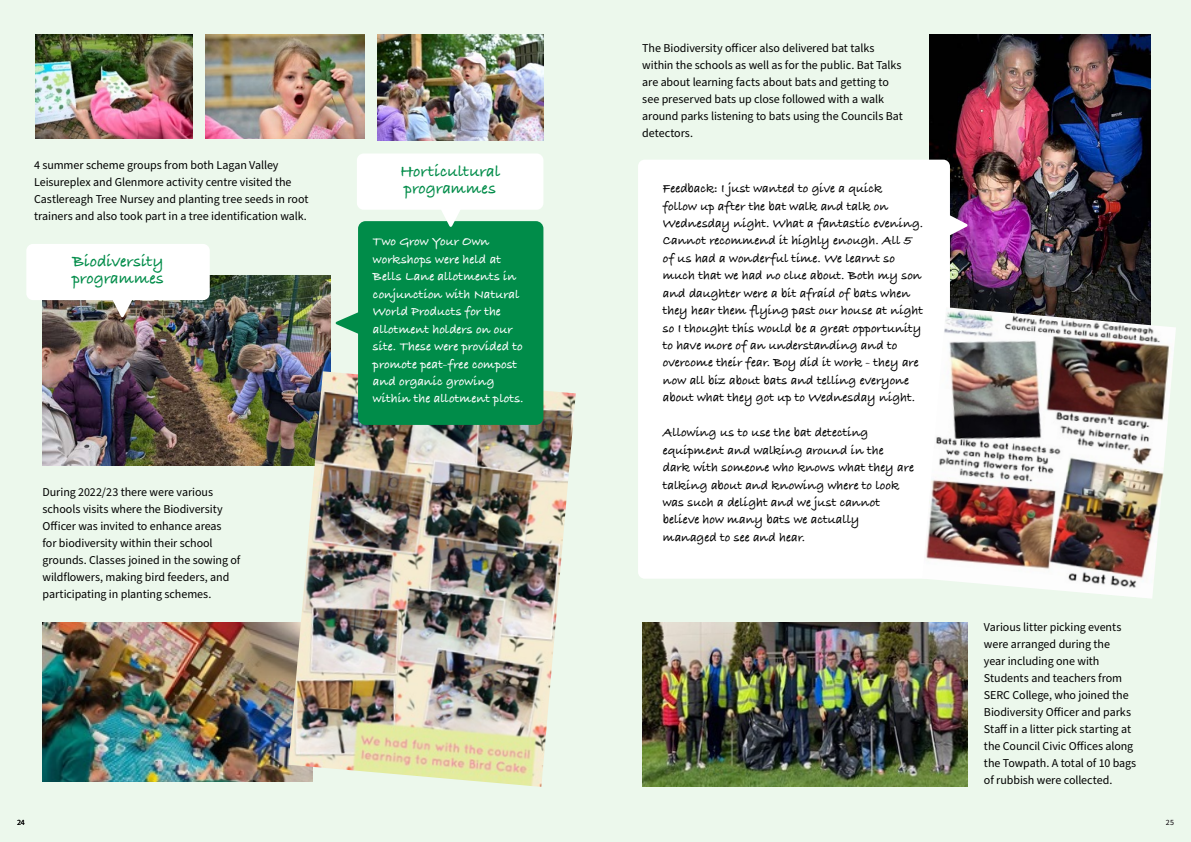
<style>
.page{position:relative;width:1191px;height:842px;background:#ecf8ec}
.page>*{position:absolute;margin:0;border:0;box-sizing:border-box;transform-origin:0 0}
.t1{font:700 17px/17px "Bradley Hand ITCTT";letter-spacing:-.005em;color:#008c49}
.t2{font:700 13.1px/17.4px "Bradley Hand ITCTT";color:#000}
.t3{font:700 13.1px/17.4px "Bradley Hand ITCTT";letter-spacing:.005em;color:#fff}
.t4{font:12px/17px "Source Sans Pro";letter-spacing:-.005em;color:#000}
.t5{font:8px "Source Sans Pro";color:#000}
.s1{color:#fff}
</style>
<div class="page">
<img style="left:930px;top:35px;width:220px;height:272px">
<div style="left:638px;top:160px;width:312px;height:419px;background:#fff;border-radius:7px"></div>
<img style="left:36px;top:35px;width:156px;height:103px">
<img style="left:205px;top:35px;width:160px;height:103px">
<img style="left:378px;top:35px;width:165px;height:105px">
<img style="left:43px;top:275px;width:288px;height:190px">
<div style="left:26px;top:244px;width:184px;height:56px;background:#fff;border-radius:7px"></div>
<svg style="left:112px;top:300px;width:21px;height:18px"></svg>
<img style="left:43px;top:622px;width:245px;height:160px">
<img style="left:288px;top:371px;width:288px;height:416px">
<svg style="left:950px;top:215px;width:18px;height:22px"></svg>
<img style="left:926px;top:307px;width:250px;height:291px">
<img style="left:642px;top:622px;width:325px;height:165px">
<div style="left:358px;top:221px;width:185px;height:204px;background:#008c49;border-radius:7px"></div>
<svg style="left:335px;top:310px;width:24px;height:26px"></svg>
<div style="left:357px;top:153px;width:186px;height:57px;background:#fff;border-radius:7px"></div>
<svg style="left:440px;top:210px;width:21px;height:17px"></svg>
<p class="t4" style="left:34px;top:157px;width:276px">4 summer scheme groups from both Lagan Valley Leisureplex and Glenmore activity centre visited the Castlereagh Tree Nursey and planting tree seeds in root trainers and also took part in a tree identification walk.</p>
<h1 class="t1" style="left:72px;top:252px;width:93px">Biodiversity programmes</h1>
<p class="t4" style="left:43px;top:484px;width:199px">During 2022/23 there were various schools visits where the Biodiversity Officer was invited to enhance areas<br>for biodiversity within their school grounds. Classes joined in the sowing of wildflowers, making bird feeders, and participating in planting schemes.</p>
<h1 class="t1" style="left:400px;top:162px;width:102px">Horticultural programmes</h1>
<p class="t3" style="left:373px;top:233px;width:152px">Two Grow Your Own workshops were held at<br>Bells Lane allotments in conjunction with Natural<br>World Products for the allotment holders on our site. These were provided to promote peat-free compost and organic growing within the allotment plots.</p>
<p class="t4" style="left:642px;top:39px;width:262px">The Biodiversity officer also delivered bat talks within the schools as well as for the public. Bat Talks are about learning facts about bats and getting to see preserved bats up close followed with a walk around parks listening to bats using the Councils Bat detectors.</p>
<p class="t2" style="left:663px;top:179px;width:262px">Feedback: I just wanted to give a quick<br>follow up after the bat walk and talk on Wednesday night. What a fantastic evening.<br>Cannot recommend it highly enough. All 5 of us had a wonderful time. We learnt so much that we had no clue about. Both my son and daughter were a bit afraid of bats when they hear them flying past our house at night so I thought this would be a great opportunity to have more of an understanding and to overcome their fear. Boy did it work - they are now all biz about bats and telling everyone about what they got up to Wednesday night.</p>
<p class="t2" style="left:663px;top:423px;width:253px">Allowing us to use the bat detecting equipment and walking around in the dark with someone who knows what they are talking about and knowing where to look was such a delight and we just cannot believe how many bats we actually managed to see and hear.<span class="s1">.</span></p>
<p class="t4" style="left:984px;top:619px;width:154px">Various litter picking events were arranged during the<br>year including one with<br>Students and teachers from<br>SERC College, who joined the<br>Biodiversity Officer and parks<br>Staff in a litter pick starting at the Council Civic Offices along the Towpath. A total of 10 bags of rubbish were collected.</p>
<p class="t5" style="left:17px;top:817px;width:9px">24</p>
<p class="t5" style="left:1165px;top:817px;width:10px">25</p>
</div>
